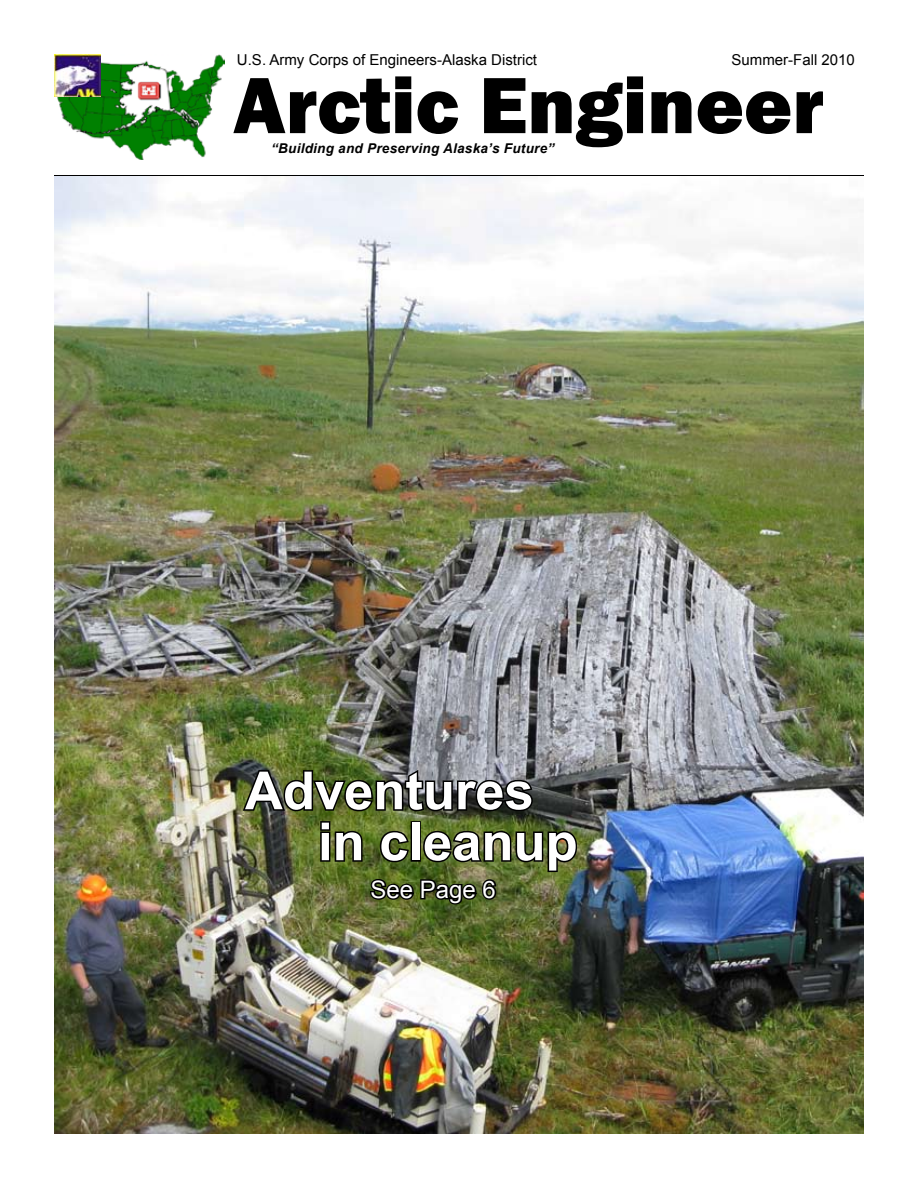
<style>
.page{position:relative;width:918px;height:1188px;background:#fff}
.page>*{position:absolute;margin:0;border:0;box-sizing:border-box;transform-origin:0 0}
.t1{font:800 82.5px "Franklin Gothic";color:#000}
.t2{font:700 52.5px/51px "Arial";color:#fff}
.t3{font:24px "Arial";color:#fff}
.t4{font:15px "Arial";color:#000}
.t5{font:italic 700 13.5px "Arial";letter-spacing:.02em;color:#000}
</style>
<div class="page">
<img style="left:54px;top:176px;width:810px;height:958px">
<img style="left:57px;top:54px;width:167px;height:105px">
<img style="left:54px;top:54px;width:46px;height:43px">
<hr style="left:54px;top:175px;width:810px;height:1px;background:#000">
<img style="left:241px;top:767px;width:293px;height:47px">
<svg style="left:319px;top:820px;width:260px;height:86px;background:#4a5727"></svg>
<p class="t4" style="left:237px;top:50px;width:302px">U.S. Army Corps of Engineers-Alaska District</p>
<p class="t4" style="left:732px;top:50px;width:125px">Summer-Fall 2010</p>
<h1 class="t1" style="left:233px;top:52px;width:592px">Arctic Engineer</h1>
<p class="t5" style="left:271px;top:139px;width:285px">“Building and Preserving Alaska’s Future”</p>
<h2 class="t2" style="left:318px;top:767px;width:261px;text-indent:-73px">Adventures in cleanup</h2>
<h3 class="t3" style="left:370px;top:874px;width:127px">See Page 6</h3>
</div>
